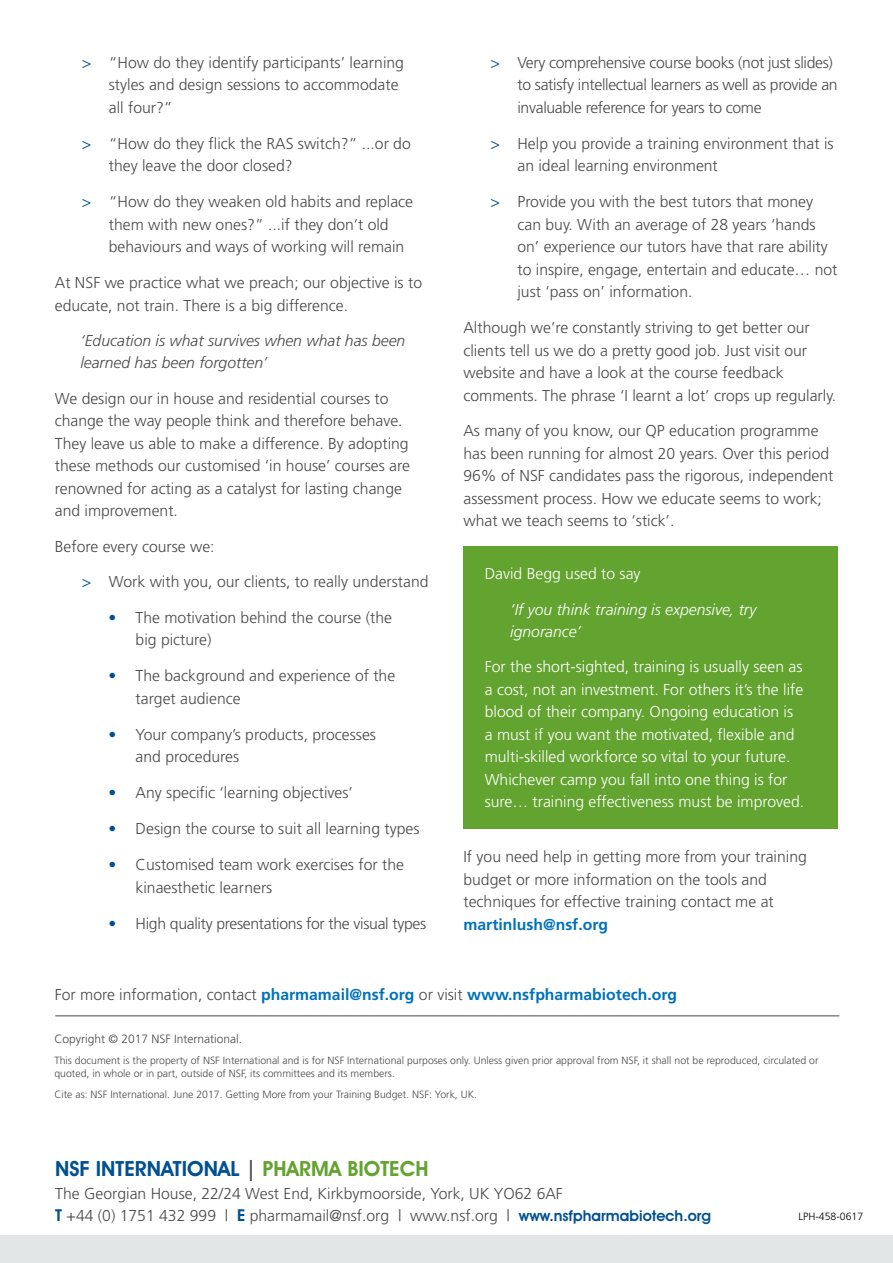
<style>
.page{position:relative;width:893px;height:1263px;background:#fff}
.page>*{position:absolute;margin:0;border:0;box-sizing:border-box;transform-origin:0 0}
.t1{font:600 21px "Avant Garde IT Cby BT";color:#005092}
.t2{font:300 15.75px/22.5px "Frutiger";color:#4a4a49}
.t3{font:300 15.75px/22.5px "Frutiger";color:#fff}
.t4{font:300 15.75px/22.5px "Frutiger";letter-spacing:-.02em;color:#4a4a49}
.t5{font:700 15.75px "Frutiger";color:#0071b9}
.t6{font:italic 300 15.75px/22.5px "Frutiger";color:#4a4a49}
.t7{font:italic 300 15.75px/22.5px "Frutiger";color:#fff}
.t8{font:300 12px "Frutiger";color:#4a4a49}
.t9{font:300 10.5px/12.6px "Frutiger";color:#4a4a49}
.t10{font:300 10.5px "Frutiger";color:#000}
.s1{color:#005092}
.s2{font-weight:300;color:#4a4a49}
.s3{color:#4a4a49}
.s4{color:#63a330}
.s5{font-family:"Avant Garde IT Cby BT";font-weight:600;font-size:16.5px;color:#005092}
.s6{font-family:"Avant Garde IT Cby BT";font-weight:600;font-size:15px;color:#005092}
</style>
<div class="page">
<hr style="left:55px;top:1015px;width:784px;height:1px;background:#4a4a49">
<div style="left:0;top:1236px;width:893px;height:27px;background:#e3e6e6"></div>
<div style="left:463px;top:546px;width:375px;height:282px;background:#63a330"></div>
<p class="t2" style="left:109px;top:51px;width:297px;text-indent:-27px"><span class="s1">&gt;</span> “How do they identify participants’ learning styles and design sessions to accommodate all four?”</p>
<p class="t2" style="left:109px;top:132px;width:303px;text-indent:-27px"><span class="s1">&gt;</span> “How do they flick the RAS switch?” ...or do they leave the door closed?</p>
<p class="t2" style="left:109px;top:190px;width:306px;text-indent:-27px"><span class="s1">&gt;</span> “How do they weaken old habits and replace them with new ones?” ...if they don’t old behaviours and ways of working will remain</p>
<p class="t2" style="left:55px;top:271px;width:369px">At NSF we practice what we preach; our objective is to educate, not train. There is a big difference.</p>
<p class="t6" style="left:80px;top:329px;width:326px">‘Education is what survives when what has been learned has been forgotten’</p>
<p class="t2" style="left:55px;top:387px;width:357px">We design our in house and residential courses to change the way people think and therefore behave.<br>They leave us able to make a difference. By adopting these methods our customised ‘in house’ courses are renowned for acting as a catalyst for lasting change and improvement.</p>
<p class="t2" style="left:55px;top:535px;width:161px">Before every course we:</p>
<p class="t2" style="left:82px;top:570px;width:348px"><span class="s1">&gt;</span> Work with you, our clients, to really understand</p>
<p class="t2" style="left:136px;top:606px;width:258px;text-indent:-27px"><span class="s1">•</span> The motivation behind the course (the big picture)</p>
<p class="t2" style="left:136px;top:665px;width:261px;text-indent:-27px"><span class="s1">•</span> The background and experience of the target audience</p>
<p class="t2" style="left:136px;top:723px;width:242px;text-indent:-27px"><span class="s1">•</span> Your company’s products, processes and procedures</p>
<p class="t2" style="left:109px;top:782px;width:246px"><span class="s1">•</span> Any specific ‘learning objectives’</p>
<p class="t2" style="left:109px;top:818px;width:312px"><span class="s1">•</span> Design the course to suit all learning types</p>
<p class="t2" style="left:136px;top:854px;width:270px;text-indent:-27px"><span class="s1">•</span> Customised team work exercises for the kinaesthetic learners</p>
<p class="t4" style="left:109px;top:912px;width:319px"><span class="s1">•</span> High quality presentations for the visual types</p>
<p class="t4" style="left:517px;top:51px;width:322px;text-indent:-27px"><span class="s1">&gt;</span> Very comprehensive course books (not just slides) to satisfy intellectual learners as well as provide an invaluable reference for years to come</p>
<p class="t2" style="left:517px;top:132px;width:318px;text-indent:-27px"><span class="s1">&gt;</span> Help you provide a training environment that is an ideal learning environment</p>
<p class="t2" style="left:517px;top:191px;width:322px;text-indent:-27px"><span class="s1">&gt;</span> Provide you with the best tutors that money can buy. With an average of 28 years ‘hands on’ experience our tutors have that rare ability to inspire, engage, entertain and educate… not just ‘pass on’ information.</p>
<p class="t2" style="left:463px;top:317px;width:374px">Although we’re constantly striving to get better our clients tell us we do a pretty good job. Just visit our website and have a look at the course feedback comments. The phrase ‘I learnt a lot’ crops up regularly.</p>
<p class="t2" style="left:463px;top:419px;width:371px">As many of you know, our QP education programme has been running for almost 20 years. Over this period 96% of NSF candidates pass the rigorous, independent assessment process. How we educate seems to work; what we teach seems to ‘stick’.</p>
<p class="t3" style="left:485px;top:562px;width:157px">David Begg used to say</p>
<p class="t7" style="left:510px;top:598px;width:248px">‘If you think training is expensive, try ignorance’</p>
<p class="t3" style="left:485px;top:655px;width:321px">For the short-sighted, training is usually seen as a cost, not an investment. For others it’s the life blood of their company. Ongoing education is a must if you want the motivated, flexible and multi-skilled workforce so vital to your future.<br>Whichever camp you fall into one thing is for sure… training effectiveness must be improved.</p>
<p class="t2" style="left:463px;top:845px;width:345px">If you need help in getting more from your training budget or more information on the tools and techniques for effective training contact me at</p>
<p class="t5" style="left:463px;top:915px;width:146px">martinlush@nsf.org</p>
<p class="t5" style="left:55px;top:986px;width:624px"><span class="s2">For more information, contact</span> pharmamail@nsf.org <span class="s2">or visit</span> www.nsfpharmabiotech.org</p>
<p class="t8" style="left:54px;top:1032px;width:189px">Copyright © 2017 NSF International.</p>
<p class="t9" style="left:54px;top:1054px;width:766px">This document is the property of NSF International and is for NSF International purposes only. Unless given prior approval from NSF, it shall not be reproduced, circulated or quoted, in whole or in part, outside of NSF, its committees and its members.</p>
<p class="t9" style="left:54px;top:1088px;width:424px">Cite as: NSF International. June 2017. Getting More from your Training Budget. NSF: York, UK.</p>
<h1 class="t1" style="left:55px;top:1156px;width:375px">NSF INTERNATIONAL <span class="s3">|</span> <span class="s4">PHARMA BIOTECH</span></h1>
<p class="t2" style="left:55px;top:1182px;width:657px">The Georgian House, 22/24 West End, Kirkbymoorside, York, UK YO62 6AF<br><span class="s5">T</span> +44 (0) 1751 432 999 | <span class="s5">E</span> pharmamail@nsf.org | www.nsf.org | <span class="s6">www.nsfpharmabiotech.org</span></p>
<p class="t10" style="left:798px;top:1210px;width:66px">LPH-458-0617</p>
</div>
